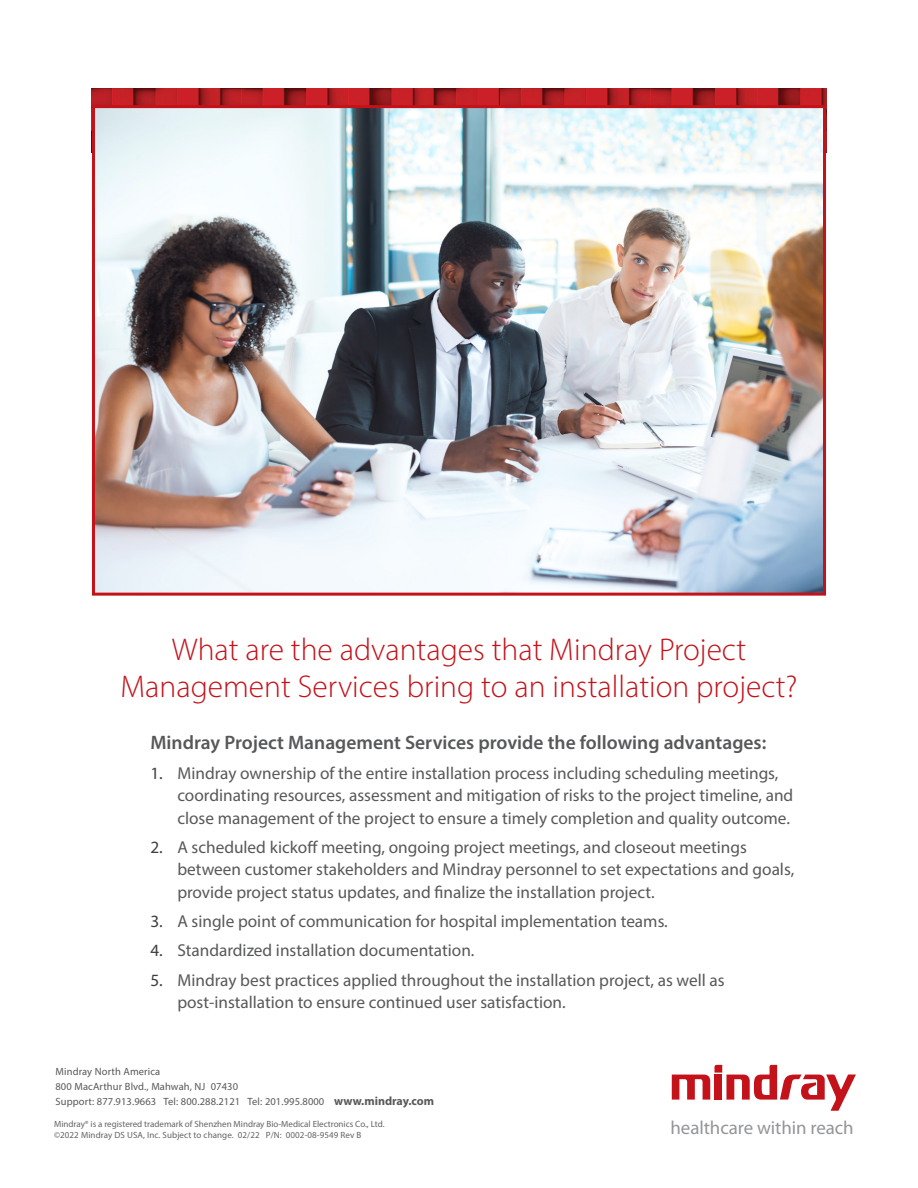
<style>
.page{position:relative;width:918px;height:1188px;background:#fff}
.page>*{position:absolute;margin:0;border:0;box-sizing:border-box;transform-origin:0 0}
.t1{font:300 31.5px/37.5px "Myriad Pro";color:#c4121a;text-align:center}
.t2{font:600 19.5px "Myriad Pro";color:#57585a}
.t3{font:18.9px "Myriad Pro";letter-spacing:-.005em;color:#939598}
.t4{font:17.25px/22.5px "Myriad Pro";color:#57585a}
.t5{font:10.5px "Myriad Pro";letter-spacing:.01em;color:#57585a}
.t6{font:9px/11.2px "Myriad Pro";color:#636366}
.s1{color:#3e3e3f}
.s2{font-weight:700;font-size:12px}
</style>
<div class="page">
<svg style="left:672px;top:1065px;width:184px;height:46px"></svg>
<img style="left:92px;top:88px;width:408px;height:17px">
<img style="left:500px;top:88px;width:326px;height:17px">
<img style="left:96px;top:109px;width:726px;height:483px">
<div style="left:92px;top:105px;width:734px;height:491px;border:3px solid #c4121a"></div>
<p class="t1" style="left:120px;top:630px;width:679px">What are the advantages that Mindray Project<br>Management Services bring to an installation project?</p>
<p class="t2" style="left:150px;top:730px;width:618px">Mindray Project Management Services provide the following advantages:</p>
<p class="t4" style="left:177px;top:761px;width:617px;text-indent:-27px"><span class="s1">1.</span> Mindray ownership of the entire installation process including scheduling meetings, coordinating resources, assessment and mitigation of risks to the project timeline, and close management of the project to ensure a timely completion and quality outcome.</p>
<p class="t4" style="left:177px;top:835px;width:618px;text-indent:-27px"><span class="s1">2.</span> A scheduled kickoff meeting, ongoing project meetings, and closeout meetings between customer stakeholders and Mindray personnel to set expectations and goals, provide project status updates, and finalize the installation project.</p>
<p class="t4" style="left:150px;top:910px;width:519px"><span class="s1">3.</span> A single point of communication for hospital implementation teams.</p>
<p class="t4" style="left:150px;top:939px;width:326px"><span class="s1">4.</span> Standardized installation documentation.</p>
<p class="t4" style="left:177px;top:968px;width:549px;text-indent:-27px"><span class="s1">5.</span> Mindray best practices applied throughout the installation project, as well as post-installation to ensure continued user satisfaction.</p>
<p class="t5" style="left:56px;top:1065px;width:106px">Mindray North America</p>
<p class="t5" style="left:56px;top:1080px;width:184px">800 MacArthur Blvd., Mahwah, NJ 07430</p>
<p class="t5" style="left:56px;top:1095px;width:380px">Support: 877.913.9663 Tel: 800.288.2121 Tel: 201.995.8000 <span class="s2">www.mindray.com</span></p>
<p class="t6" style="left:54px;top:1118px;width:332px">Mindray® is a registered trademark of Shenzhen Mindray Bio-Medical Electronics Co., Ltd. ©2022 Mindray DS USA, Inc. Subject to change. 02/22 P/N: 0002-08-9549 Rev B</p>
<p class="t3" style="left:671px;top:1117px;width:185px">healthcare within reach</p>
</div>
